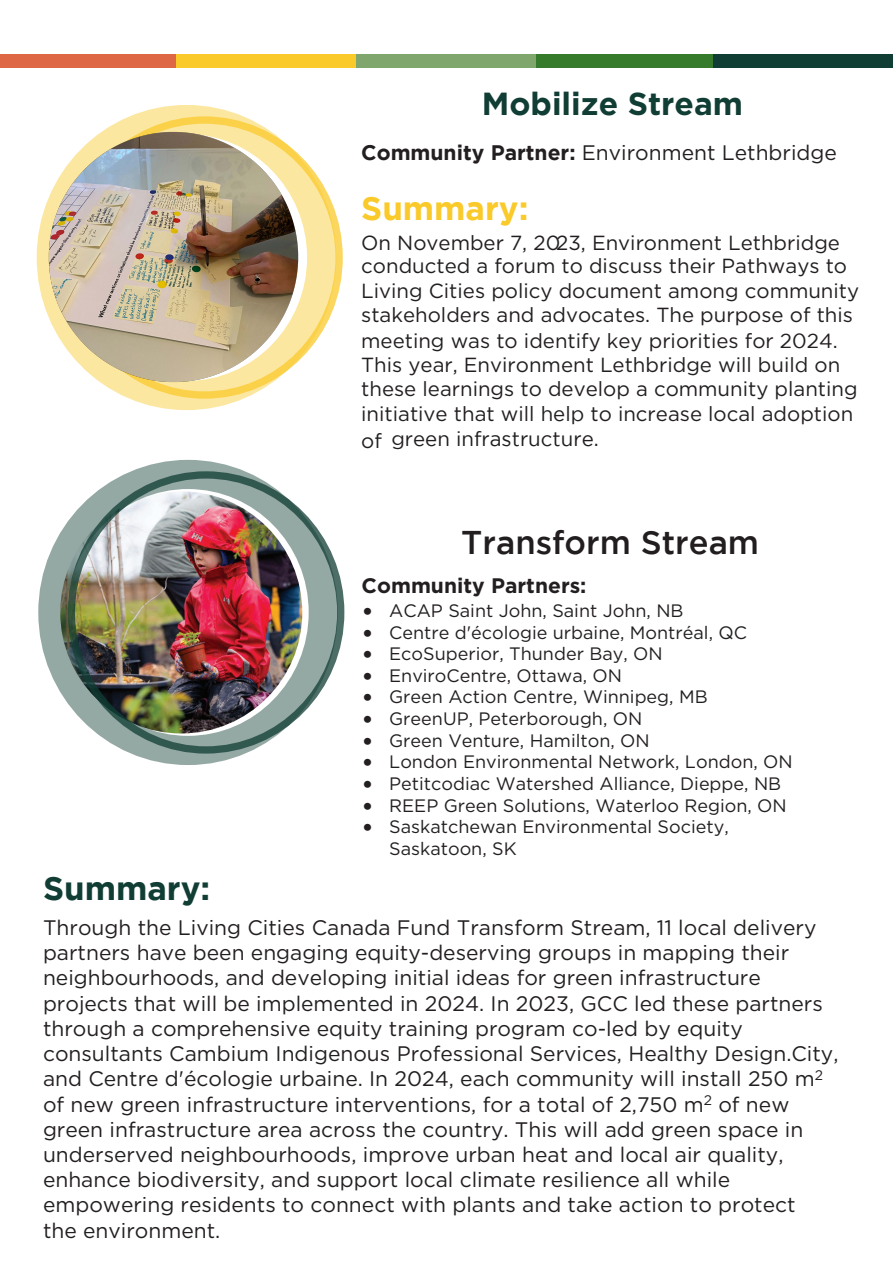
<style>
.page{position:relative;width:893px;height:1263px;background:#fff}
.page>*{position:absolute;margin:0;border:0;box-sizing:border-box;transform-origin:0 0}
.t1{font:700 33px "Gotham";color:#113e34}
.t2{font:700 33px "Gotham";color:#faca2b}
.t3{font:500 32.85px "Gotham";color:#221e1f}
.t4{font:700 31.8px "Gotham";color:#113e34}
.t5{font:21px/25.2px "Gotham";color:#231f20}
.t6{font:700 21px "Gotham";color:#231f20}
.t7{font:20.4px/24.6px "Gotham";color:#231f20}
.t8{font:18px/21.6px "Gotham";color:#231f20}
.s1{font-style:inherit}
.s2{font-weight:700}
.s3{color:#221e1f}
</style>
<div class="page">
<img style="left:60px;top:491px;width:242px;height:242px;border-radius:121px">
<div style="left:38px;top:460px;width:300px;height:305px;border:29px solid #113e34;border-radius:50%"></div>
<div style="left:0;top:54px;width:179px;height:14px;background:#de6746"></div>
<div style="left:176px;top:54px;width:180px;height:14px;background:#faca2b"></div>
<div style="left:356px;top:54px;width:181px;height:14px;background:#7fa66d"></div>
<div style="left:537px;top:54px;width:180px;height:14px;background:#357b2b"></div>
<div style="left:714px;top:54px;width:179px;height:14px;background:#113e34"></div>
<img style="left:36px;top:105px;width:307px;height:306px">
<h3 class="t4" style="left:482px;top:85px;width:263px">Mobilize <span class="s1">Stream</span></h3>
<p class="t5" style="left:361px;top:139px;width:477px"><span class="s2">Community Partner:</span> Environment Lethbridge</p>
<h1 class="t2" style="left:361px;top:190px;width:169px">Summary:</h1>
<p class="t7" style="left:361px;top:230px;width:499px">On November 7, 2023, Environment Lethbridge conducted a forum to discuss their Pathways to Living Cities policy document among community stakeholders and advocates. The purpose of this meeting was to identify key priorities fo<span class="s1">r 2024</span>.<br>This year, Environment Lethbridge will buil<span class="s1">d</span> on these learnings to develop a community planting initiative that <span class="s1">will help</span> to increase local adoption of <span class="s3">green infrastructure.</span></p>
<h2 class="t3" style="left:461px;top:524px;width:299px">Transform Stream</h2>
<p class="t6" style="left:362px;top:571px;width:226px">Community Partners:</p>
<p class="t8" style="left:363px;top:600px;width:322px">• ACAP Saint John, Saint John, NB</p>
<p class="t8" style="left:363px;top:621px;width:385px">• Centre d'écologie urbaine, Montréal, QC</p>
<p class="t8" style="left:363px;top:643px;width:301px">• EcoSuperior, Thunder Bay, ON</p>
<p class="t8" style="left:363px;top:664px;width:260px">• EnviroCentre, Ottawa, ON</p>
<p class="t8" style="left:363px;top:686px;width:346px">• Green Action Centre, Winnipeg, MB</p>
<p class="t8" style="left:363px;top:708px;width:281px">• GreenUP, Peterborough, ON</p>
<p class="t8" style="left:363px;top:729px;width:288px">• Green Venture, Hamilton, ON</p>
<p class="t8" style="left:363px;top:751px;width:431px">• London Environmental Network, London, ON</p>
<p class="t8" style="left:363px;top:772px;width:420px">• Petitcodiac Watershed Alliance, Dieppe, NB</p>
<p class="t8" style="left:363px;top:794px;width:425px">• REEP Green Solutions, Waterloo Region, ON</p>
<p class="t8" style="left:389px;top:816px;width:341px;text-indent:-26px">• Saskatchewan Environmental Society,<br>Saskatoon, SK</p>
<h1 class="t1" style="left:43px;top:869px;width:169px">Summary:</h1>
<p class="t5" style="left:43px;top:915px;width:797px">Through the Living Cities Canada Fund Transform Stream, <span class="s1">11</span> local delivery partners have been engaging equity-deserving groups in mapping their neighbourhoods, and developing initial ideas for green infrastructure projects that will be implemented in 2024. In 2023, GCC led these partners through a comprehensive equity training program co-led by equity consultants Cambium Indigenous Professional Services, Healthy Design.City, and Centre d'écologie urbaine. In 2024, each community will install 250 m<sup>2 </sup>of new green infrastructure interventions, for a total of 2,750 m<sup>2</sup> of new green infrastructure area across the country. This will add green space in underserved neighbourhoods, improve urban heat and local air quality, enhance biodiversity, and support local climate resilience all while empowering residents to connect with plants and take action to protect<br>the environment.</p>
</div>
